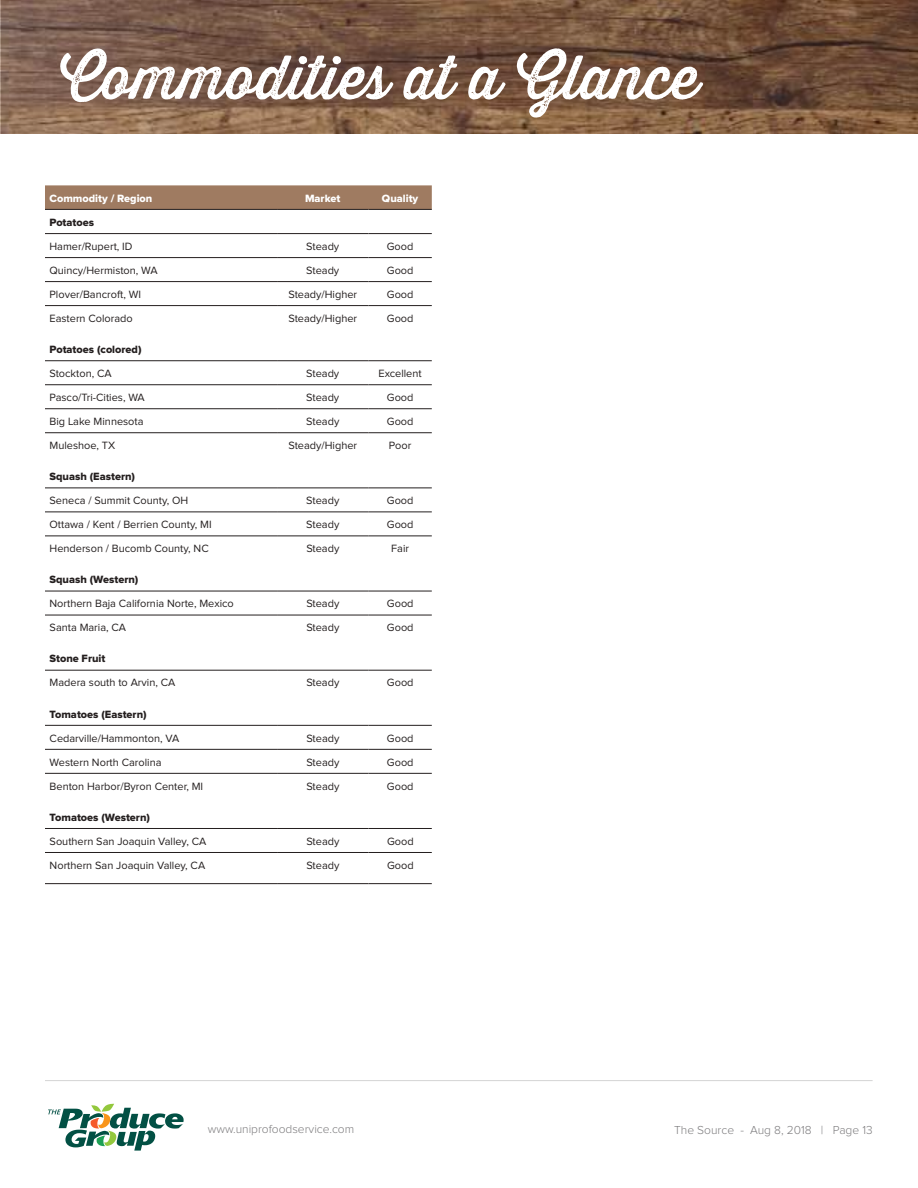
<style>
.page{position:relative;width:918px;height:1188px;background:#fff}
.page>*{position:absolute;margin:0;border:0;box-sizing:border-box;transform-origin:0 0}
.t1{font:60px "Thirsty Rough Reg One";color:#fff}
.t2{font:300 12px "Proxima Nova";color:#7d7c7e}
.t3{font:10.95px "Proxima Nova";color:#241f1f}
.t4{font:10.95px "Proxima Nova Extrabld";color:#241f1f}
.t5{font:10.95px "Proxima Nova Extrabld";color:#fff}
</style>
<div class="page">
<hr style="left:45px;top:1080px;width:828px;height:1px;background:#d5d4d5">
<img style="left:1px;top:0;width:917px;height:134px">
<svg style="left:48px;top:1104px;width:136px;height:47px"></svg>
<svg style="left:45px;top:185px;width:387px;height:24px;background:#a07c63"></svg>
<hr style="left:45px;top:233px;width:232px;height:1px;background:#241f1f">
<hr style="left:277px;top:233px;width:92px;height:1px;background:#241f1f">
<hr style="left:369px;top:233px;width:63px;height:1px;background:#241f1f">
<hr style="left:45px;top:257px;width:232px;height:1px;background:#241f1f">
<hr style="left:277px;top:257px;width:92px;height:1px;background:#241f1f">
<hr style="left:369px;top:257px;width:63px;height:1px;background:#241f1f">
<hr style="left:45px;top:281px;width:232px;height:1px;background:#241f1f">
<hr style="left:277px;top:281px;width:92px;height:1px;background:#241f1f">
<hr style="left:369px;top:281px;width:63px;height:1px;background:#241f1f">
<hr style="left:45px;top:305px;width:232px;height:1px;background:#241f1f">
<hr style="left:277px;top:305px;width:92px;height:1px;background:#241f1f">
<hr style="left:369px;top:305px;width:63px;height:1px;background:#241f1f">
<hr style="left:45px;top:360px;width:232px;height:1px;background:#241f1f">
<hr style="left:277px;top:360px;width:92px;height:1px;background:#241f1f">
<hr style="left:369px;top:360px;width:63px;height:1px;background:#241f1f">
<hr style="left:45px;top:384px;width:232px;height:1px;background:#241f1f">
<hr style="left:277px;top:384px;width:92px;height:1px;background:#241f1f">
<hr style="left:369px;top:384px;width:63px;height:1px;background:#241f1f">
<hr style="left:45px;top:408px;width:232px;height:1px;background:#241f1f">
<hr style="left:277px;top:408px;width:92px;height:1px;background:#241f1f">
<hr style="left:369px;top:408px;width:63px;height:1px;background:#241f1f">
<hr style="left:45px;top:432px;width:232px;height:1px;background:#241f1f">
<hr style="left:277px;top:432px;width:92px;height:1px;background:#241f1f">
<hr style="left:369px;top:432px;width:63px;height:1px;background:#241f1f">
<hr style="left:45px;top:488px;width:232px;height:1px;background:#241f1f">
<hr style="left:277px;top:488px;width:92px;height:1px;background:#241f1f">
<hr style="left:369px;top:488px;width:63px;height:1px;background:#241f1f">
<hr style="left:45px;top:512px;width:232px;height:1px;background:#241f1f">
<hr style="left:277px;top:512px;width:92px;height:1px;background:#241f1f">
<hr style="left:369px;top:512px;width:63px;height:1px;background:#241f1f">
<hr style="left:45px;top:536px;width:232px;height:1px;background:#241f1f">
<hr style="left:277px;top:536px;width:92px;height:1px;background:#241f1f">
<hr style="left:369px;top:536px;width:63px;height:1px;background:#241f1f">
<hr style="left:45px;top:591px;width:232px;height:1px;background:#241f1f">
<hr style="left:277px;top:591px;width:92px;height:1px;background:#241f1f">
<hr style="left:369px;top:591px;width:63px;height:1px;background:#241f1f">
<hr style="left:45px;top:615px;width:232px;height:1px;background:#241f1f">
<hr style="left:277px;top:615px;width:92px;height:1px;background:#241f1f">
<hr style="left:369px;top:615px;width:63px;height:1px;background:#241f1f">
<hr style="left:45px;top:670px;width:232px;height:1px;background:#241f1f">
<hr style="left:277px;top:670px;width:92px;height:1px;background:#241f1f">
<hr style="left:369px;top:670px;width:63px;height:1px;background:#241f1f">
<hr style="left:45px;top:725px;width:232px;height:1px;background:#241f1f">
<hr style="left:277px;top:725px;width:92px;height:1px;background:#241f1f">
<hr style="left:369px;top:725px;width:63px;height:1px;background:#241f1f">
<hr style="left:45px;top:749px;width:232px;height:1px;background:#241f1f">
<hr style="left:277px;top:749px;width:92px;height:1px;background:#241f1f">
<hr style="left:369px;top:749px;width:63px;height:1px;background:#241f1f">
<hr style="left:45px;top:773px;width:232px;height:1px;background:#241f1f">
<hr style="left:277px;top:773px;width:92px;height:1px;background:#241f1f">
<hr style="left:369px;top:773px;width:63px;height:1px;background:#241f1f">
<hr style="left:45px;top:828px;width:232px;height:1px;background:#241f1f">
<hr style="left:277px;top:828px;width:92px;height:1px;background:#241f1f">
<hr style="left:369px;top:828px;width:63px;height:1px;background:#241f1f">
<hr style="left:45px;top:852px;width:232px;height:1px;background:#241f1f">
<hr style="left:45px;top:883px;width:232px;height:1px;background:#241f1f">
<hr style="left:277px;top:852px;width:92px;height:1px;background:#241f1f">
<hr style="left:277px;top:883px;width:92px;height:1px;background:#241f1f">
<hr style="left:369px;top:852px;width:63px;height:1px;background:#241f1f">
<hr style="left:369px;top:883px;width:63px;height:1px;background:#241f1f">
<hr style="left:45px;top:209px;width:232px;height:1px;background:#241f1f">
<hr style="left:369px;top:209px;width:63px;height:1px;background:#241f1f">
<hr style="left:277px;top:209px;width:92px;height:1px;background:#241f1f">
<h1 class="t1" style="left:60px;top:33px;width:641px">Commodities at a Glance</h1>
<p class="t5" style="left:50px;top:193px;width:104px">Commodity / Region</p>
<p class="t5" style="left:305px;top:193px;width:37px">Market</p>
<p class="t5" style="left:382px;top:193px;width:38px">Quality</p>
<p class="t4" style="left:50px;top:217px;width:46px">Potatoes</p>
<p class="t3" style="left:50px;top:241px;width:85px">Hamer/Rupert, ID</p>
<p class="t3" style="left:306px;top:241px;width:35px">Steady</p>
<p class="t3" style="left:387px;top:241px;width:28px">Good</p>
<p class="t3" style="left:50px;top:265px;width:110px">Quincy/Hermiston, WA</p>
<p class="t3" style="left:306px;top:265px;width:35px">Steady</p>
<p class="t3" style="left:387px;top:265px;width:28px">Good</p>
<p class="t3" style="left:50px;top:289px;width:93px">Plover/Bancroft, WI</p>
<p class="t3" style="left:288px;top:289px;width:70px">Steady/Higher</p>
<p class="t3" style="left:387px;top:289px;width:28px">Good</p>
<p class="t3" style="left:50px;top:313px;width:85px">Eastern Colorado</p>
<p class="t3" style="left:288px;top:313px;width:70px">Steady/Higher</p>
<p class="t3" style="left:387px;top:313px;width:28px">Good</p>
<p class="t4" style="left:50px;top:344px;width:94px">Potatoes (colored)</p>
<p class="t3" style="left:50px;top:368px;width:64px">Stockton, CA</p>
<p class="t3" style="left:306px;top:368px;width:35px">Steady</p>
<p class="t3" style="left:379px;top:368px;width:45px">Excellent</p>
<p class="t3" style="left:50px;top:392px;width:97px">Pasco/Tri-Cities, WA</p>
<p class="t3" style="left:306px;top:392px;width:35px">Steady</p>
<p class="t3" style="left:387px;top:392px;width:28px">Good</p>
<p class="t3" style="left:50px;top:416px;width:96px">Big Lake Minnesota</p>
<p class="t3" style="left:306px;top:416px;width:35px">Steady</p>
<p class="t3" style="left:387px;top:416px;width:28px">Good</p>
<p class="t3" style="left:50px;top:440px;width:67px">Muleshoe, TX</p>
<p class="t3" style="left:289px;top:440px;width:70px">Steady/Higher</p>
<p class="t3" style="left:389px;top:440px;width:24px">Poor</p>
<p class="t4" style="left:50px;top:471px;width:87px">Squash (Eastern)</p>
<p class="t3" style="left:50px;top:495px;width:140px">Seneca / Summit County, OH</p>
<p class="t3" style="left:306px;top:495px;width:35px">Steady</p>
<p class="t3" style="left:387px;top:495px;width:28px">Good</p>
<p class="t3" style="left:50px;top:519px;width:164px">Ottawa / Kent / Berrien County, MI</p>
<p class="t3" style="left:306px;top:519px;width:35px">Steady</p>
<p class="t3" style="left:387px;top:519px;width:28px">Good</p>
<p class="t3" style="left:50px;top:543px;width:161px">Henderson / Bucomb County, NC</p>
<p class="t3" style="left:306px;top:543px;width:35px">Steady</p>
<p class="t3" style="left:391px;top:543px;width:19px">Fair</p>
<p class="t4" style="left:50px;top:575px;width:90px">Squash (Western)</p>
<p class="t3" style="left:50px;top:599px;width:186px">Northern Baja California Norte, Mexico</p>
<p class="t3" style="left:306px;top:599px;width:35px">Steady</p>
<p class="t3" style="left:387px;top:599px;width:28px">Good</p>
<p class="t3" style="left:50px;top:623px;width:78px">Santa Maria, CA</p>
<p class="t3" style="left:306px;top:623px;width:35px">Steady</p>
<p class="t3" style="left:387px;top:623px;width:28px">Good</p>
<p class="t4" style="left:50px;top:654px;width:57px">Stone Fruit</p>
<p class="t3" style="left:50px;top:678px;width:127px">Madera south to Arvin, CA</p>
<p class="t3" style="left:306px;top:678px;width:35px">Steady</p>
<p class="t3" style="left:387px;top:678px;width:28px">Good</p>
<p class="t4" style="left:50px;top:709px;width:99px">Tomatoes (Eastern)</p>
<p class="t3" style="left:50px;top:733px;width:131px">Cedarville/Hammonton, VA</p>
<p class="t3" style="left:306px;top:733px;width:35px">Steady</p>
<p class="t3" style="left:387px;top:733px;width:28px">Good</p>
<p class="t3" style="left:50px;top:757px;width:113px">Western North Carolina</p>
<p class="t3" style="left:306px;top:757px;width:35px">Steady</p>
<p class="t3" style="left:387px;top:757px;width:28px">Good</p>
<p class="t3" style="left:50px;top:781px;width:155px">Benton Harbor/Byron Center, MI</p>
<p class="t3" style="left:306px;top:781px;width:35px">Steady</p>
<p class="t3" style="left:387px;top:781px;width:28px">Good</p>
<p class="t4" style="left:50px;top:812px;width:102px">Tomatoes (Western)</p>
<p class="t3" style="left:50px;top:836px;width:158px">Southern San Joaquin Valley, CA</p>
<p class="t3" style="left:306px;top:836px;width:35px">Steady</p>
<p class="t3" style="left:387px;top:836px;width:28px">Good</p>
<p class="t3" style="left:50px;top:860px;width:157px">Northern San Joaquin Valley, CA</p>
<p class="t3" style="left:306px;top:860px;width:35px">Steady</p>
<p class="t3" style="left:387px;top:860px;width:28px">Good</p>
<p class="t2" style="left:208px;top:1124px;width:148px">www.uniprofoodservice.com</p>
<p class="t2" style="left:674px;top:1124px;width:200px">The Source - Aug 8, 2018 | Page 13</p>
</div>
